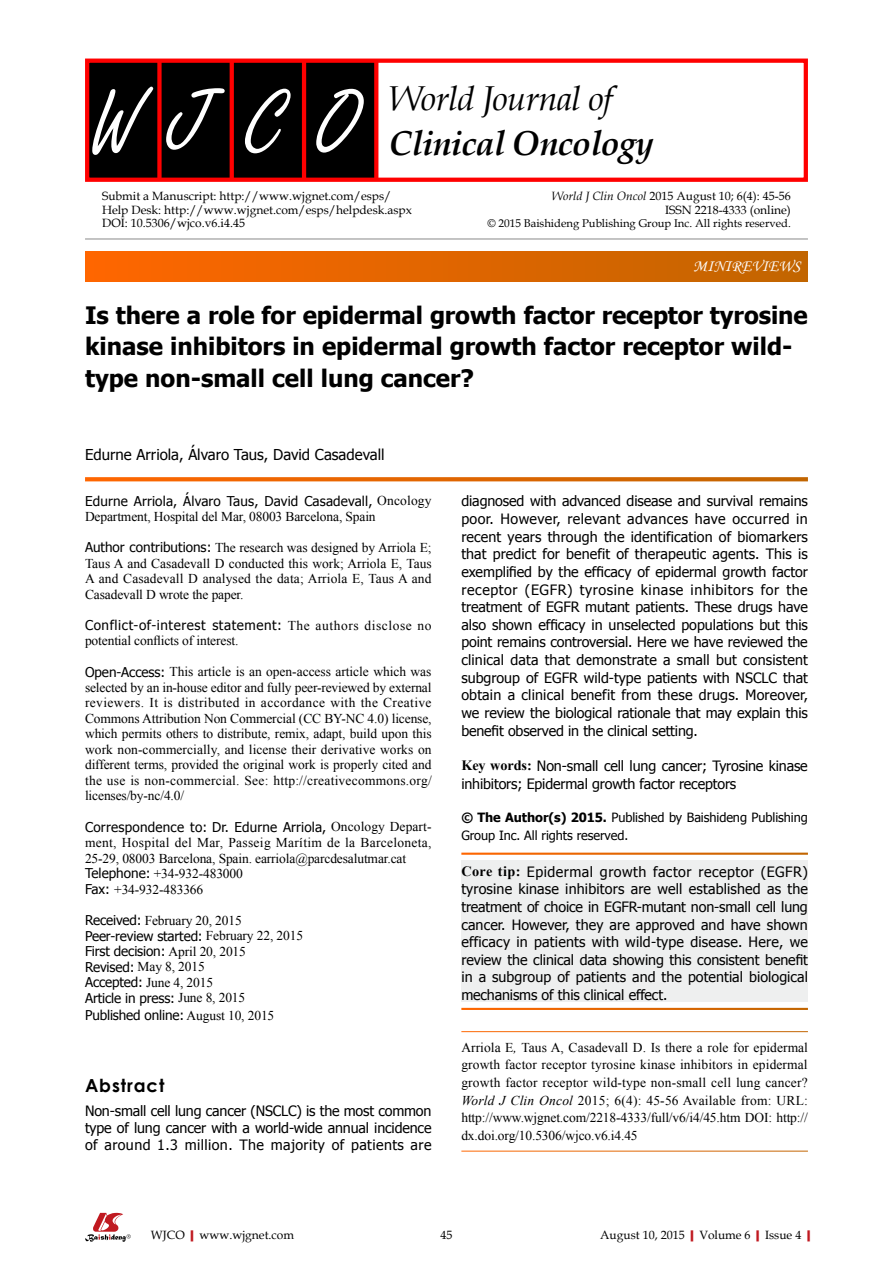
<style>
.page{position:relative;width:893px;height:1263px;background:#fff}
.page>*{position:absolute;margin:0;border:0;box-sizing:border-box;transform-origin:0 0}
.t1{font:94.5px "Freestyle Script";color:#fff;scale:.95 1}
.t2{font:italic 700 34.5px "Book Antiqua";letter-spacing:-.02em;color:#000}
.t3{font:italic 34.5px "Book Antiqua";letter-spacing:-.02em;color:#000}
.t4{font:700 24px/31.5px "Tahoma";color:#000}
.t5{font:700 18px "Century Gothic";letter-spacing:.05em;color:#000}
.t6{font:16.5px "Monotype Corsiva";color:#fff}
.t7{font:15px "Tahoma";color:#000}
.t8{font:14.25px/17.7px "Tahoma";letter-spacing:-.01em;color:#000;text-align:justify}
.t9{font:13.5px/15.6px "Times New Roman";letter-spacing:-.01em;color:#000;text-align:justify}
.t10{font:13.5px/15.6px "Tahoma";letter-spacing:-.01em;color:#000}
.t11{font:12.75px/17.7px "Tahoma";letter-spacing:-.005em;color:#000}
.t12{font:12px/13.5px "Book Antiqua";color:#000}
.t13{font:11.25px "Book Antiqua";color:#000}
.s1{font-style:italic}
.s2{font-family:"Tahoma"}
.s3{font-family:"Times New Roman"}
.s4{font-family:"Times New Roman";font-weight:700}
.s5{font-weight:700}
.s6{font-weight:700;color:#c01920}
</style>
<div class="page">
<div style="left:461px;top:861px;width:347px;height:141px;background:#eeefef"></div>
<div style="left:85px;top:252px;width:723px;height:29px;background:linear-gradient(to right,#f60,#c16500)"></div>
<hr style="left:85px;top:239px;width:723px;height:1px;background:#898989">
<svg style="left:85px;top:477px;width:723px;height:4px;background:#e16b0a"></svg>
<svg style="left:85px;top:1213px;width:46px;height:29px"></svg>
<div style="left:87px;top:60px;width:289px;height:121px;background:#000"></div>
<div style="left:157px;top:60px;width:5px;height:121px;background:#f00"></div>
<svg style="left:230px;top:64px;width:4px;height:113px"></svg>
<hr style="left:302px;top:60px;width:4px;height:121px;background:#f00">
<svg style="left:374px;top:64px;width:4px;height:113px"></svg>
<div style="left:85px;top:59px;width:723px;height:123px;border:4px solid #f00"></div>
<p class="t3" style="left:389px;top:74px;width:225px">World Journal of</p>
<p class="t1" style="left:90px;top:71px;width:284px">WJCO</p>
<p class="t2" style="left:389px;top:120px;width:266px">Clinical Oncology</p>
<p class="t12" style="left:102px;top:189px;width:311px">Submit a Manuscript: http://www.wjgnet.com/esps/<br>Help Desk: http://www.wjgnet.com/esps/helpdesk.aspx<br>DOI: 10.5306/wjco.v6.i4.45</p>
<p class="t12" style="left:552px;top:189px;width:241px;text-align:right"><span class="s1">World J Clin Oncol</span> 2015 August 10; 6(4): 45-56<br>ISSN 2218-4333 (online)</p>
<p class="t13" style="left:487px;top:215px;width:305px">© 2015 Baishideng Publishing Group Inc. All rights reserved.</p>
<p class="t6" style="left:693px;top:256px;width:109px">MINIREVIEWS</p>
<p class="t4" style="left:85px;top:298px;width:724px">Is there a role for epidermal growth factor receptor tyrosine kinase inhibitors in epidermal growth factor receptor wild&shy;type non-small cell lung cancer?</p>
<p class="t7" style="left:85px;top:444px;width:301px">Edurne Arriola, Álvaro Taus, David Casadevall</p>
<p class="t9" style="left:85px;top:493px;width:348px;line-height:15.1px"><span class="s2">Edurne Arriola, Álvaro Taus, David Casadevall,</span> Oncology<br>Department, Hospital del Mar, 08003 Barcelona, Spain</p>
<p class="t9" style="left:85px;top:539px;width:348px"><span class="s2">Author contributions:</span> The research was designed by Arriola E; Taus A and Casadevall D conducted this work; Arriola E, Taus A and Casadevall D analysed the data; Arriola E, Taus A and Casadevall D wrote the paper.</p>
<p class="t9" style="left:85px;top:618px;width:348px;line-height:15.1px"><span class="s2">Conflict-of-interest statement:</span> The authors disclose no potential conflicts of interest.</p>
<p class="t9" style="left:85px;top:664px;width:348px"><span class="s2">Open-Access:</span> This article is an open-access article which was selected by an in-house editor and fully peer-reviewed by external reviewers. It is distributed in accordance with the Creative Commons Attribution Non Commercial (CC BY-NC 4.0) license, which permits others to distribute, remix, adapt, build upon this work non-commercially, and license their derivative works on different terms, provided the original work is properly cited and the use is non-commercial. See: http://creativecommons.org/ licenses/by-nc/4.0/</p>
<p class="t9" style="left:85px;top:819px;width:348px;text-align:left"><span class="s2">Correspondence to: Dr. Edurne Arriola,</span> Oncology Depart&shy;ment, Hospital del Mar, Passeig Marítim de la Barceloneta, 25-29, 08003 Barcelona, Spain. earriola@parcdesalutmar.cat <span class="s2">Telephone:</span> +34-932-483000<br><span class="s2">Fax:</span> +34-932-483366</p>
<p class="t10" style="left:85px;top:911px;width:220px">Received: <span class="s3">February 20, 2015<br></span>Peer-review started: <span class="s3">February 22, 2015<br></span>First decision: <span class="s3">April 20, 2015<br></span>Revised: <span class="s3">May 8, 2015<br></span>Accepted: <span class="s3">June 4, 2015<br></span>Article in press: <span class="s3">June 8, 2015</span></p>
<p class="t10" style="left:85px;top:1007px;width:191px">Published online: <span class="s3">August 10, 2015</span></p>
<p class="t5" style="left:85px;top:1071px;width:81px">Abstract</p>
<p class="t8" style="left:85px;top:1101px;width:348px;line-height:17.2px">Non-small cell lung cancer (NSCLC) is the most common type of lung cancer with a world-wide annual incidence of around 1.3 million. The majority of patients are</p>
<p class="t8" style="left:461px;top:492px;width:348px">diagnosed with advanced disease and survival remains poor. However, relevant advances have occurred in recent years through the identification of biomarkers that predict for benefit of therapeutic agents. This is exemplified by the efficacy of epidermal growth factor receptor (EGFR) tyrosine kinase inhibitors for the treatment of EGFR mutant patients. These drugs have also shown efficacy in unselected populations but this point remains controversial. Here we have reviewed the clinical data that demonstrate a small but consistent subgroup of EGFR wild-type patients with NSCLC that obtain a clinical benefit from these drugs. Moreover, we review the biological rationale that may explain this benefit observed in the clinical setting.</p>
<p class="t8" style="left:461px;top:756px;width:348px"><span class="s4">Key words:</span> Non-small cell lung cancer; Tyrosine kinase inhibitors; Epidermal growth factor receptors</p>
<p class="t11" style="left:461px;top:808px;width:348px"><span class="s5">© The Author(s) 2015.</span> Published by Baishideng Publishing<br>Group Inc. All rights reserved.</p>
<p class="t8" style="left:461px;top:862px;width:348px"><span class="s4">Core tip:</span> Epidermal growth factor receptor (EGFR) tyrosine kinase inhibitors are well established as the treatment of choice in EGFR-mutant non-small cell lung cancer. However, they are approved and have shown efficacy in patients with wild-type disease. Here, we review the clinical data showing this consistent benefit in a subgroup of patients and the potential biological mechanisms of this clinical effect.</p>
<p class="t9" style="left:461px;top:1038px;width:348px;line-height:17.7px">Arriola E<span class="s1">,</span> Taus A, Casadevall D. Is there a role for epidermal growth factor receptor tyrosine kinase inhibitors in epidermal growth factor receptor wild-type non-small cell lung cancer?<br><span class="s1">World J Clin Oncol</span> 2015; 6(4): 45-56 Available from: URL: http://www.wjgnet.com/2218-4333/full/v6/i4/45.htm DOI: http:// dx.doi.org/10.5306/wjco.v6.i4.45</p>
<p class="t12" style="left:151px;top:1227px;width:145px">WJCO<span class="s6">|</span>www.wjgnet.com</p>
<p class="t12" style="left:440px;top:1227px;width:13px">45</p>
<p class="t12" style="left:600px;top:1227px;width:217px">August 10, 2015<span class="s6">|</span>Volume 6<span class="s6">|</span>Issue 4<span class="s6">|</span></p>
</div>
